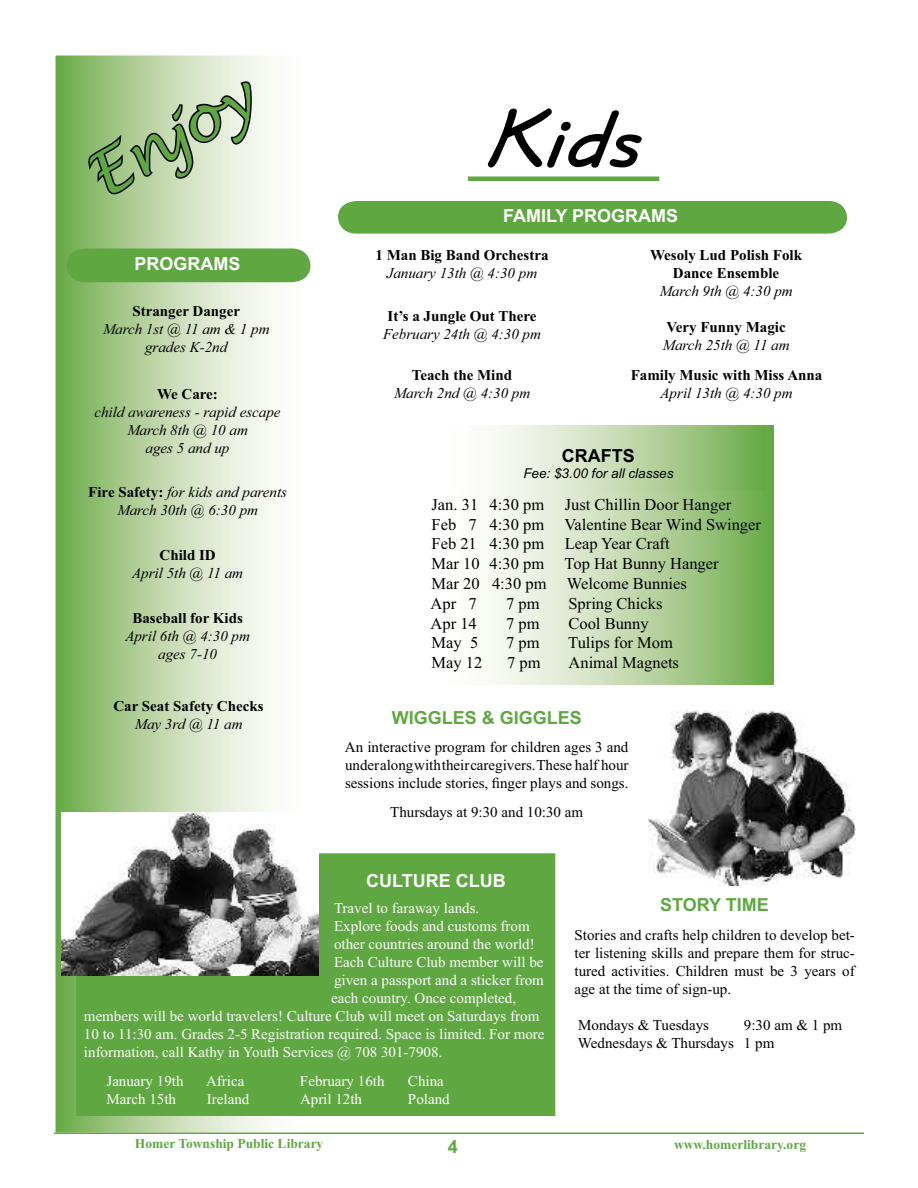
<style>
.page{position:relative;width:918px;height:1188px;background:#fff}
.page>*{position:absolute;margin:0;border:0;box-sizing:border-box;transform-origin:0 0}
.t1{font:italic 800 90px "Short Hand";color:#000}
.t2{font:italic 60px "Lucida Handwriting";color:#5fa841}
.t3{font:700 18px "Arial";color:#fff}
.t4{font:700 18px "Arial";color:#5fa841}
.t5{font:700 18px "Arial";color:#000}
.t6{font:16.5px/19.8px "Times New Roman";color:#000}
.t7{font:15px "Times New Roman";color:#fff}
.t8{font:15px/18px "Times New Roman";color:#000;text-align:justify}
.t9{font:italic 15px/18px "Times New Roman";color:#000;text-align:center}
.t10{font:700 15px/18px "Times New Roman";color:#000;text-align:center}
.t11{font:700 13.5px "Times New Roman";color:#5fa841}
.t12{font:italic 13.5px "Arial";color:#000}
.s1{font-weight:700;font-style:normal}
</style>
<div class="page">
<svg style="left:56px;top:56px;width:216px;height:1076px;background:#bdd7a9"></svg>
<div style="left:468px;top:176px;width:191px;height:5px;background:#5fa841"></div>
<svg style="left:88px;top:79px;width:165px;height:119px;background:#a4b794"></svg>
<svg style="left:66px;top:248px;width:245px;height:35px;background:#65ab48"></svg>
<div style="left:338px;top:201px;width:509px;height:33px;background:#5fa841"></div>
<hr style="left:54px;top:1132px;width:810px;height:2px;background:#5fa841">
<div style="left:77px;top:854px;width:478px;height:261px;background:#5fa841"></div>
<img style="left:62px;top:812px;width:256px;height:163px">
<svg style="left:486px;top:494px;width:288px;height:191px;background:#bcd6a8"></svg>
<svg style="left:486px;top:426px;width:287px;height:68px;background:#a4ca8c"></svg>
<svg style="left:486px;top:427px;width:280px;height:64px;background:#bdd7aa"></svg>
<img style="left:648px;top:710px;width:207px;height:176px">
<h2 class="t2" style="left:78px;top:154px;width:179px;rotate:-29deg">Enjoy</h2>
<p class="t3" style="left:135px;top:257px;width:108px">PROGRAMS</p>
<p class="t10" style="left:132px;top:304px;width:109px">Stranger Danger</p>
<p class="t9" style="left:103px;top:322px;width:168px">March 1st @ 11 am &amp; 1 pm grades K-2nd</p>
<p class="t10" style="left:157px;top:387px;width:62px">We Care:</p>
<p class="t9" style="left:94px;top:405px;width:188px">child awareness - rapid escape<br>March 8th @ 10 am<br>ages 5 and up</p>
<p class="t9" style="left:88px;top:485px;width:200px"><span class="s1">Fire Safety:</span> for kids and parents<br>March 30th @ 6:30 pm</p>
<p class="t10" style="left:160px;top:548px;width:58px">Child ID</p>
<p class="t9" style="left:132px;top:566px;width:113px">April 5th @ 11 am</p>
<p class="t10" style="left:132px;top:611px;width:112px">Baseball for Kids</p>
<p class="t9" style="left:125px;top:629px;width:126px">April 6th @ 4:30 pm ages 7-10</p>
<p class="t10" style="left:113px;top:699px;width:152px">Car Seat Safety Checks</p>
<p class="t9" style="left:135px;top:717px;width:109px">May 3rd @ 11 am</p>
<h1 class="t1" style="left:486px;top:83px;width:156px">Kids</h1>
<p class="t3" style="left:503px;top:209px;width:177px">FAMILY PROGRAMS</p>
<p class="t10" style="left:375px;top:247px;width:175px">1 Man Big Band Orchestra</p>
<p class="t9" style="left:387px;top:265px;width:152px">January 13th @ 4:30 pm</p>
<p class="t10" style="left:388px;top:309px;width:150px">It’s a Jungle Out There</p>
<p class="t9" style="left:383px;top:327px;width:159px">February 24th @ 4:30 pm</p>
<p class="t10" style="left:650px;top:247px;width:154px">Wesoly Lud Polish Folk<br>Dance Ensemble</p>
<p class="t9" style="left:659px;top:283px;width:135px">March 9th @ 4:30 pm</p>
<p class="t10" style="left:666px;top:319px;width:121px">Very Funny Magic</p>
<p class="t9" style="left:663px;top:337px;width:129px">March 25th @ 11 am</p>
<p class="t10" style="left:412px;top:367px;width:102px">Teach the Mind</p>
<p class="t9" style="left:394px;top:385px;width:138px">March 2nd @ 4:30 pm</p>
<p class="t10" style="left:631px;top:367px;width:193px">Family Music with Miss Anna</p>
<p class="t9" style="left:661px;top:385px;width:134px">April 13th @ 4:30 pm</p>
<p class="t5" style="left:562px;top:449px;width:74px">CRAFTS</p>
<p class="t12" style="left:523px;top:468px;width:152px">Fee: $3.00 for all classes</p>
<p class="t6" style="left:432px;top:496px;width:331px">Jan. 31 4:30 pm Just Chillin Door Hanger<br>Feb 7 4:30 pm Valentine Bear Wind Swinger<br>Feb 21 4:30 pm</p>
<p class="t6" style="left:431px;top:535px;width:290px;text-indent:134px">Leap Year Craft<br>Mar 10 4:30 pm Top Hat Bunny Hanger<br>Mar 20 4:30 pm Welcome Bunnies<br>Apr 7</p>
<p class="t6" style="left:506px;top:595px;width:35px">7 pm</p>
<p class="t6" style="left:568px;top:595px;width:95px">Spring Chicks</p>
<p class="t6" style="left:431px;top:615px;width:48px">Apr 14</p>
<p class="t6" style="left:506px;top:615px;width:35px">7 pm</p>
<p class="t6" style="left:568px;top:615px;width:82px">Cool Bunny</p>
<p class="t6" style="left:432px;top:635px;width:48px">May 5</p>
<p class="t6" style="left:506px;top:634px;width:35px">7 pm</p>
<p class="t6" style="left:568px;top:634px;width:106px">Tulips for Mom</p>
<p class="t6" style="left:432px;top:654px;width:52px">May 12</p>
<p class="t6" style="left:507px;top:654px;width:35px">7 pm</p>
<p class="t6" style="left:569px;top:654px;width:112px">Animal Magnets</p>
<p class="t4" style="left:392px;top:710px;width:192px">WIGGLES &amp; GIGGLES</p>
<p class="t8" style="left:345px;top:740px;width:285px">An interactive program for children ages 3 and under along with their caregivers. These half hour sessions include stories, finger plays and songs.</p>
<p class="t8" style="left:390px;top:804px;width:194px">Thursdays at 9:30 and 10:30 am</p>
<p class="t3" style="left:366px;top:874px;width:141px">CULTURE CLUB</p>
<p class="t7" style="left:334px;top:903px;width:147px">Travel to faraway lands.</p>
<p class="t7" style="left:334px;top:921px;width:197px">Explore foods and customs from</p>
<p class="t7" style="left:334px;top:939px;width:202px">other countries around the world!</p>
<p class="t7" style="left:334px;top:957px;width:211px">Each Culture Club member will be</p>
<p class="t7" style="left:334px;top:975px;width:211px">given a passport and a sticker from</p>
<p class="t7" style="left:331px;top:993px;width:187px">each country. Once completed,</p>
<p class="t7" style="left:84px;top:1011px;width:457px">members will be world travelers! Culture Club will meet on Saturdays from</p>
<p class="t7" style="left:84px;top:1029px;width:462px">10 to 11:30 am. Grades 2-5 Registration required. Space is limited. For more</p>
<p class="t7" style="left:84px;top:1047px;width:360px">information, call Kathy in Youth Services @ 708 301-7908.</p>
<p class="t7" style="left:106px;top:1075px;width:79px">January 19th</p>
<p class="t7" style="left:206px;top:1075px;width:40px">Africa</p>
<p class="t7" style="left:300px;top:1075px;width:86px">February 16th</p>
<p class="t7" style="left:408px;top:1075px;width:37px">China</p>
<p class="t7" style="left:106px;top:1094px;width:71px">March 15th</p>
<p class="t7" style="left:207px;top:1093px;width:44px">Ireland</p>
<p class="t7" style="left:300px;top:1093px;width:64px">April 12th</p>
<p class="t7" style="left:408px;top:1094px;width:43px">Poland</p>
<p class="t4" style="left:660px;top:898px;width:110px">STORY TIME</p>
<p class="t8" style="left:574px;top:927px;width:282px">Stories and crafts help children to develop bet&shy;ter listening skills and prepare them for struc&shy;tured activities. Children must be 3 years of age at the time of sign-up.</p>
<p class="t8" style="left:578px;top:1017px;width:132px">Mondays &amp; Tuesdays</p>
<p class="t8" style="left:578px;top:1017px;width:266px;text-indent:166px">9:30 am &amp; 1 pm<br>Wednesdays &amp; Thursdays 1 pm</p>
<p class="t11" style="left:135px;top:1138px;width:190px">Homer Township Public Library</p>
<p class="t11" style="left:674px;top:1140px;width:133px">www.homerlibrary.org</p>
<p class="t4" style="left:448px;top:1140px;width:12px">4</p>
</div>
